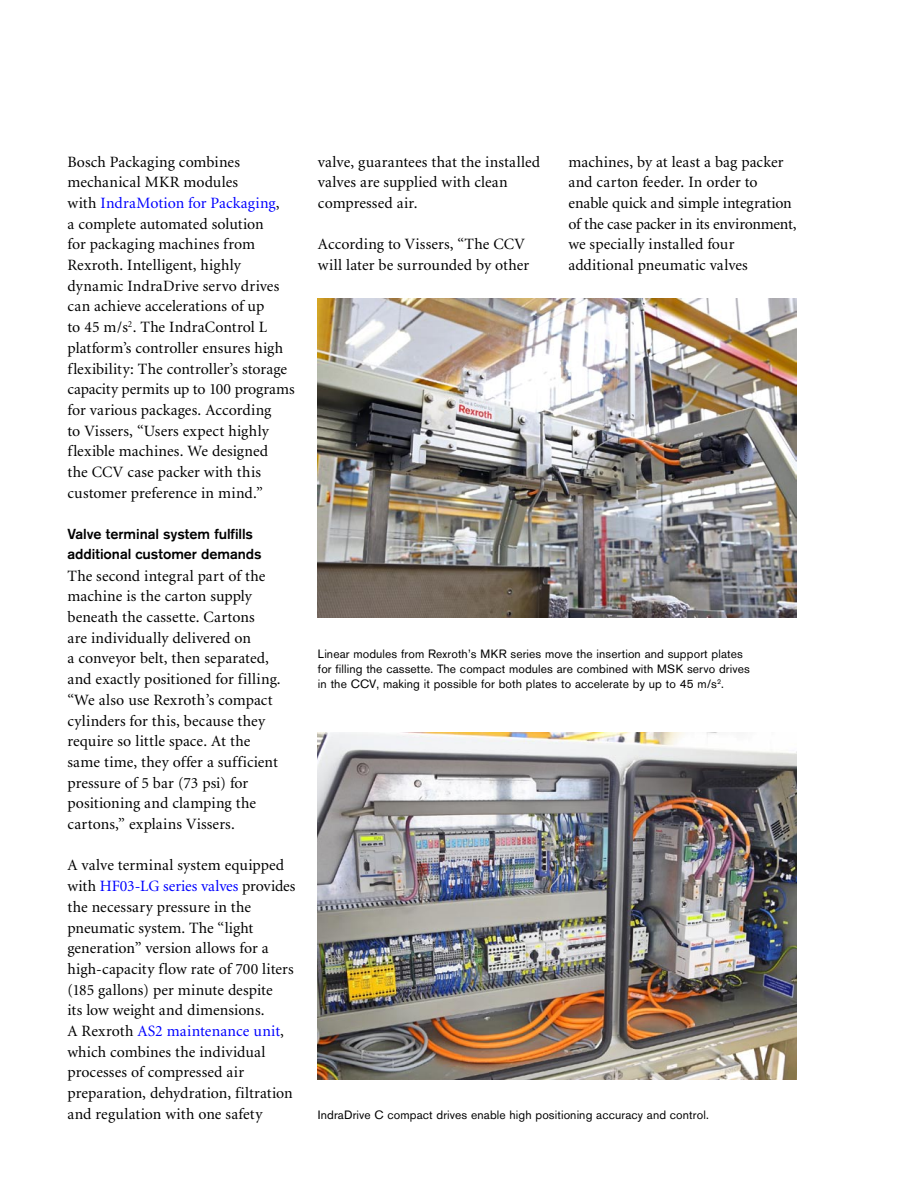
<style>
.page{position:relative;width:918px;height:1188px;background:#fff}
.page>*{position:absolute;margin:0;border:0;box-sizing:border-box;transform-origin:0 0}
.Body_Copy{font:15.75px/20.7px "Minion";letter-spacing:.005em;color:#000}
.SH1{font:500 14.4px/20.4px "Akzidenz Grotesk BQ";letter-spacing:-.005em;color:#000}
.Caption_Text{font:12px/15px "Akzidenz Grotesk BQ";letter-spacing:.01em;color:#000}
.s1{color:#00f}
</style>
<div class="page">
<img style="left:318px;top:732px;width:478px;height:347px">
<img style="left:318px;top:298px;width:478px;height:319px">
<p class="Body_Copy" style="left:68px;top:152px;width:229px">Bosch Packaging combines mechanical MKR modules<br>with <span class="s1">IndraMotion for Packaging</span>,<br>a complete automated solution<br>for packaging machines from<br>Rexroth. Intelligent, highly dynamic IndraDrive servo drives can achieve accelerations of up<br>to 45 m/s<sup>2</sup>. The IndraControl L platform’s controller ensures high flexibility: The controller’s storage capacity permits up to 100 programs for various packages. According<br>to Vissers, “Users expect highly flexible machines. We designed<br>the CCV case packer with this customer preference in mind.”</p>
<p class="SH1" style="left:68px;top:523px;width:196px">Valve terminal system fulfills additional customer demands</p>
<p class="Body_Copy" style="left:68px;top:566px;width:215px">The second integral part of the machine is the carton supply beneath the cassette. Cartons<br>are individually delivered on<br>a conveyor belt, then separated, and exactly positioned for filling. “We also use Rexroth’s compact cylinders for this, because they require so little space. At the same time, they offer a sufficient pressure of 5 bar (73 psi) for positioning and clamping the cartons,” explains Vissers.</p>
<p class="Body_Copy" style="left:68px;top:856px;width:229px">A valve terminal system equipped with <span class="s1">HF03-LG series valves</span> provides the necessary pressure in the pneumatic system. The “light generation” version allows for a high-capacity flow rate of 700 liters (185 gallons) per minute despite<br>its low weight and dimensions.<br>A Rexroth <span class="s1">AS2 maintenance unit</span>, which combines the individual processes of compressed air preparation, dehydration, filtration and regulation with one safety</p>
<p class="Body_Copy" style="left:318px;top:152px;width:224px">valve, guarantees that the installed valves are supplied with clean compressed air.</p>
<p class="Body_Copy" style="left:318px;top:234px;width:213px">According to Vissers, “The CCV will later be surrounded by other</p>
<p class="Body_Copy" style="left:568px;top:152px;width:229px">machines, by at least a bag packer and carton feeder. In order to enable quick and simple integration of the case packer in its environment, we specially installed four additional pneumatic valves</p>
<p class="Caption_Text" style="left:318px;top:646px;width:433px">Linear modules from Rexroth’s MKR series move the insertion and support plates for filling the cassette. The compact modules are combined with MSK servo drives in the CCV, making it possible for both plates to accelerate by up to 45 m/s<sup>2</sup>.</p>
<p class="Caption_Text" style="left:318px;top:1107px;width:393px">IndraDrive C compact drives enable high positioning accuracy and control.</p>
</div>
